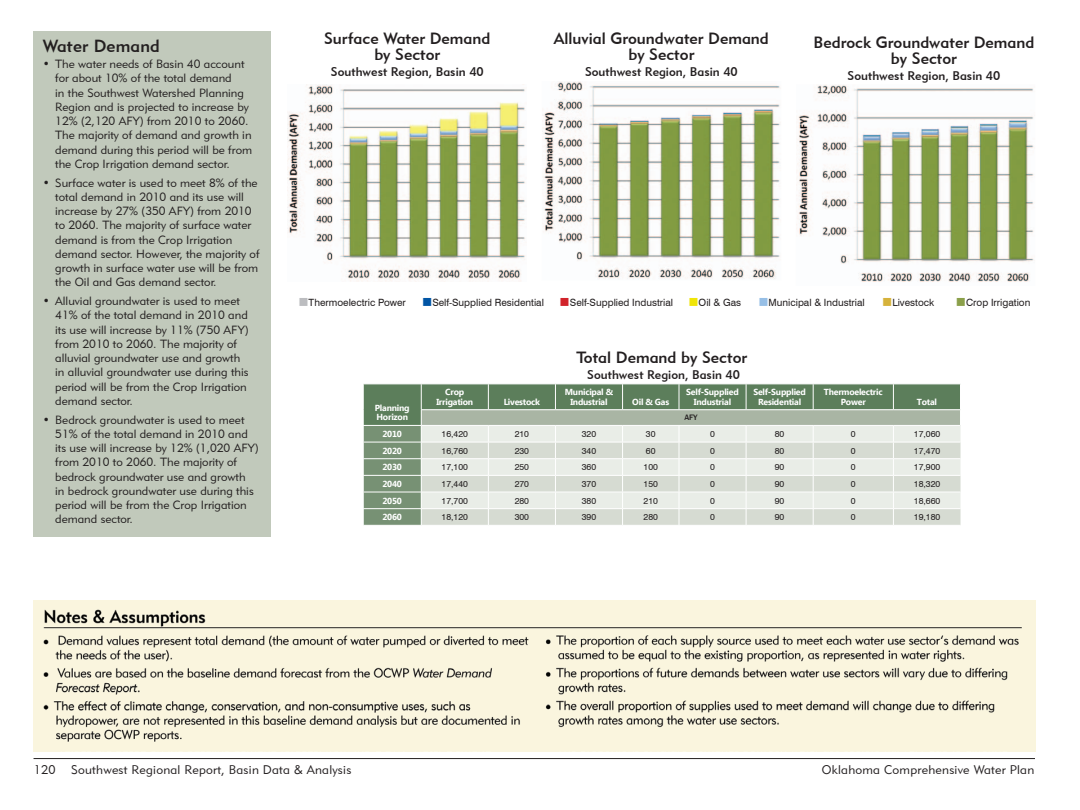
<style>
.page{position:relative;width:1080px;height:810px;background:#fff}
.page>*{position:absolute;margin:0;border:0;box-sizing:border-box;transform-origin:0 0}
.t1{font:17.5px "Geometric 415 BT Medium A";letter-spacing:.01em;color:#231f20}
.FIGURE_TITLE{font:16.25px "Geometric 415 BT Medium A";color:#231f20}
.REGION_BASIN__FIGURE{font:12.5px "Geometric 415 BT Medium A";color:#231f20}
.t2{font:12.5px "Geometric 415 BT Lite A";letter-spacing:.02em;color:#231f20}
.t3{font:11.88px/14.2px "Geometric 415 BT Lite A";color:#231f20}
.t4{font:10px "Swiss 721 BT";color:#231f20}
.TABLE_HEAD_WHITE_CTR{font:700 8.75px/9.4px "Ebrima";letter-spacing:-.025em;color:#fff;text-align:center}
.TABLE_BODY_BLACK_CTR{font:8.75px "Swiss 721 BT";color:#231f20}
.TABLE_HEAD_BLACK_CTR{font:500 8.12px "Franklin Gothic";color:#231f20}
.s1{color:#bcbdc0}
.s2{color:#0155a5}
.s3{color:#d1232a}
.s4{color:#f0e507}
.s5{color:#97bfe6}
.s6{color:#d6b23b}
.s7{color:#8ba04a}
</style>
<div class="page">
<hr style="left:34px;top:758px;width:1001px;height:1px;background:#231f20">
<div style="left:34px;top:32px;width:237px;height:505px;background:#c1c9bb"></div>
<svg style="left:363px;top:385px;width:598px;height:140px;background:#bec9bb"></svg>
<img style="left:34px;top:600px;width:1001px;height:152px">
<img style="left:287px;top:84px;width:238px;height:197px">
<img style="left:542px;top:81px;width:238px;height:198px">
<img style="left:796px;top:85px;width:238px;height:197px">
<p class="t1" style="left:43px;top:35px;width:119px">Water Demand</p>
<p class="t3" style="left:55px;top:57px;width:198px;text-indent:-12px">• The water needs of Basin 40 account for about 10% of the total demand<br>in the Southwest Watershed Planning Region and is projected to increase by 12% (2,120 AFY) from 2010 to 2060.<br>The majority of demand and growth in demand during this period will be from the Crop Irrigation demand sector.</p>
<p class="t3" style="left:55px;top:175px;width:206px;text-indent:-12px">• Surface water is used to meet 8% of the total demand in 2010 and its use will increase by 27% (350 AFY) from 2010 to 2060. The majority of surface water demand is from the Crop Irrigation demand sector. However, the majority of growth in surface water use will be from the Oil and Gas demand sector.</p>
<p class="t3" style="left:55px;top:294px;width:195px;text-indent:-12px">• Alluvial groundwater is used to meet 41% of the total demand in 2010 and its use will increase by 11% (750 AFY) from 2010 to 2060. The majority of alluvial groundwater use and growth in alluvial groundwater use during this period will be from the Crop Irrigation demand sector.</p>
<p class="t3" style="left:55px;top:412px;width:205px;text-indent:-12px">• Bedrock groundwater is used to meet 51% of the total demand in 2010 and its use will increase by 12% (1,020 AFY) from 2010 to 2060. The majority of bedrock groundwater use and growth<br>in bedrock groundwater use during this period will be from the Crop Irrigation demand sector.</p>
<p class="FIGURE_TITLE" style="left:324px;top:28px;width:168px">Surface Water Demand</p>
<p class="FIGURE_TITLE" style="left:374px;top:44px;width:67px">by Sector</p>
<p class="REGION_BASIN__FIGURE" style="left:331px;top:64px;width:154px">Southwest Region, Basin 40</p>
<p class="FIGURE_TITLE" style="left:554px;top:28px;width:217px">Alluvial Groundwater Demand</p>
<p class="FIGURE_TITLE" style="left:628px;top:44px;width:67px">by Sector</p>
<p class="REGION_BASIN__FIGURE" style="left:585px;top:64px;width:154px">Southwest Region, Basin 40</p>
<p class="FIGURE_TITLE" style="left:814px;top:32px;width:222px">Bedrock Groundwater Demand</p>
<p class="FIGURE_TITLE" style="left:891px;top:48px;width:67px">by Sector</p>
<p class="REGION_BASIN__FIGURE" style="left:848px;top:68px;width:154px">Southwest Region, Basin 40</p>
<p class="t4" style="left:298px;top:296px;width:568px"><span class="s1">■</span>Thermoelectric Power <span class="s2">■</span>Self-Supplied Residential <span class="s3">■</span>Self-Supplied Industrial <span class="s4">■</span>Oil &amp; Gas <span class="s5">■</span>Municipal &amp; Industrial</p>
<p class="t4" style="left:882px;top:296px;width:54px"><span class="s6">■</span>Livestock</p>
<p class="t4" style="left:956px;top:296px;width:76px"><span class="s7">■</span>Crop Irrigation</p>
<p class="TABLE_HEAD_WHITE_CTR" style="left:375px;top:404px;width:36px;text-align:left">Planning<br>Horizon</p>
<p class="FIGURE_TITLE" style="left:577px;top:347px;width:172px">Total Demand by Sector</p>
<p class="REGION_BASIN__FIGURE" style="left:587px;top:367px;width:154px">Southwest Region, Basin 40</p>
<p class="TABLE_HEAD_WHITE_CTR" style="left:436px;top:388px;width:38px">Crop<br>Irrigation</p>
<p class="TABLE_HEAD_WHITE_CTR" style="left:504px;top:397px;width:38px">Livestock</p>
<p class="TABLE_HEAD_WHITE_CTR" style="left:565px;top:388px;width:50px">Municipal &amp;<br>Industrial</p>
<p class="TABLE_HEAD_WHITE_CTR" style="left:632px;top:397px;width:38px">Oil &amp; Gas</p>
<p class="TABLE_HEAD_WHITE_CTR" style="left:686px;top:388px;width:54px">Self-Supplied<br>Industrial</p>
<p class="TABLE_HEAD_WHITE_CTR" style="left:753px;top:388px;width:54px">Self-Supplied<br>Residential</p>
<p class="TABLE_HEAD_WHITE_CTR" style="left:824px;top:388px;width:60px">Thermoelectric<br>Power</p>
<p class="TABLE_HEAD_WHITE_CTR" style="left:917px;top:397px;width:22px">Total</p>
<p class="TABLE_HEAD_BLACK_CTR" style="left:684px;top:413px;width:15px">AFY</p>
<p class="TABLE_HEAD_WHITE_CTR" style="left:383px;top:430px;width:21px">2010</p>
<p class="TABLE_BODY_BLACK_CTR" style="left:442px;top:429px;width:28px">16,420</p>
<p class="TABLE_BODY_BLACK_CTR" style="left:515px;top:429px;width:16px">210</p>
<p class="TABLE_BODY_BLACK_CTR" style="left:582px;top:429px;width:16px">320</p>
<p class="TABLE_BODY_BLACK_CTR" style="left:646px;top:429px;width:11px">30</p>
<p class="TABLE_BODY_BLACK_CTR" style="left:710px;top:429px;width:6px">0</p>
<p class="TABLE_BODY_BLACK_CTR" style="left:775px;top:429px;width:11px">80</p>
<p class="TABLE_BODY_BLACK_CTR" style="left:851px;top:429px;width:6px">0</p>
<p class="TABLE_BODY_BLACK_CTR" style="left:914px;top:429px;width:28px">17,060</p>
<p class="TABLE_HEAD_WHITE_CTR" style="left:383px;top:446px;width:21px">2020</p>
<p class="TABLE_BODY_BLACK_CTR" style="left:442px;top:445px;width:28px">16,760</p>
<p class="TABLE_BODY_BLACK_CTR" style="left:515px;top:445px;width:16px">230</p>
<p class="TABLE_BODY_BLACK_CTR" style="left:582px;top:445px;width:16px">340</p>
<p class="TABLE_BODY_BLACK_CTR" style="left:646px;top:445px;width:11px">60</p>
<p class="TABLE_BODY_BLACK_CTR" style="left:710px;top:445px;width:6px">0</p>
<p class="TABLE_BODY_BLACK_CTR" style="left:775px;top:445px;width:11px">80</p>
<p class="TABLE_BODY_BLACK_CTR" style="left:851px;top:445px;width:6px">0</p>
<p class="TABLE_BODY_BLACK_CTR" style="left:914px;top:445px;width:28px">17,470</p>
<p class="TABLE_HEAD_WHITE_CTR" style="left:383px;top:463px;width:21px">2030</p>
<p class="TABLE_BODY_BLACK_CTR" style="left:442px;top:462px;width:28px">17,100</p>
<p class="TABLE_BODY_BLACK_CTR" style="left:515px;top:462px;width:16px">250</p>
<p class="TABLE_BODY_BLACK_CTR" style="left:582px;top:462px;width:16px">360</p>
<p class="TABLE_BODY_BLACK_CTR" style="left:644px;top:462px;width:16px">100</p>
<p class="TABLE_BODY_BLACK_CTR" style="left:710px;top:462px;width:6px">0</p>
<p class="TABLE_BODY_BLACK_CTR" style="left:775px;top:462px;width:11px">90</p>
<p class="TABLE_BODY_BLACK_CTR" style="left:851px;top:462px;width:6px">0</p>
<p class="TABLE_BODY_BLACK_CTR" style="left:914px;top:462px;width:28px">17,900</p>
<p class="TABLE_HEAD_WHITE_CTR" style="left:383px;top:480px;width:21px">2040</p>
<p class="TABLE_BODY_BLACK_CTR" style="left:442px;top:479px;width:28px">17,440</p>
<p class="TABLE_BODY_BLACK_CTR" style="left:515px;top:479px;width:16px">270</p>
<p class="TABLE_BODY_BLACK_CTR" style="left:582px;top:479px;width:16px">370</p>
<p class="TABLE_BODY_BLACK_CTR" style="left:644px;top:479px;width:16px">150</p>
<p class="TABLE_BODY_BLACK_CTR" style="left:710px;top:479px;width:6px">0</p>
<p class="TABLE_BODY_BLACK_CTR" style="left:775px;top:479px;width:11px">90</p>
<p class="TABLE_BODY_BLACK_CTR" style="left:851px;top:479px;width:6px">0</p>
<p class="TABLE_BODY_BLACK_CTR" style="left:914px;top:479px;width:28px">18,320</p>
<p class="TABLE_HEAD_WHITE_CTR" style="left:383px;top:496px;width:21px">2050</p>
<p class="TABLE_BODY_BLACK_CTR" style="left:442px;top:495px;width:28px">17,700</p>
<p class="TABLE_BODY_BLACK_CTR" style="left:515px;top:495px;width:16px">280</p>
<p class="TABLE_BODY_BLACK_CTR" style="left:582px;top:495px;width:16px">380</p>
<p class="TABLE_BODY_BLACK_CTR" style="left:644px;top:495px;width:16px">210</p>
<p class="TABLE_BODY_BLACK_CTR" style="left:710px;top:495px;width:6px">0</p>
<p class="TABLE_BODY_BLACK_CTR" style="left:775px;top:495px;width:11px">90</p>
<p class="TABLE_BODY_BLACK_CTR" style="left:851px;top:495px;width:6px">0</p>
<p class="TABLE_BODY_BLACK_CTR" style="left:914px;top:495px;width:28px">18,660</p>
<p class="TABLE_HEAD_WHITE_CTR" style="left:383px;top:513px;width:21px">2060</p>
<p class="TABLE_BODY_BLACK_CTR" style="left:442px;top:512px;width:28px">18,120</p>
<p class="TABLE_BODY_BLACK_CTR" style="left:515px;top:512px;width:16px">300</p>
<p class="TABLE_BODY_BLACK_CTR" style="left:582px;top:512px;width:16px">390</p>
<p class="TABLE_BODY_BLACK_CTR" style="left:644px;top:512px;width:16px">280</p>
<p class="TABLE_BODY_BLACK_CTR" style="left:710px;top:512px;width:6px">0</p>
<p class="TABLE_BODY_BLACK_CTR" style="left:775px;top:512px;width:11px">90</p>
<p class="TABLE_BODY_BLACK_CTR" style="left:851px;top:512px;width:6px">0</p>
<p class="TABLE_BODY_BLACK_CTR" style="left:914px;top:512px;width:28px">19,180</p>
<p class="t2" style="left:34px;top:762px;width:319px">120 Southwest Regional Report, Basin Data &amp; Analysis</p>
<p class="t2" style="left:822px;top:762px;width:214px">Oklahoma Comprehensive Water Plan</p>
</div>
